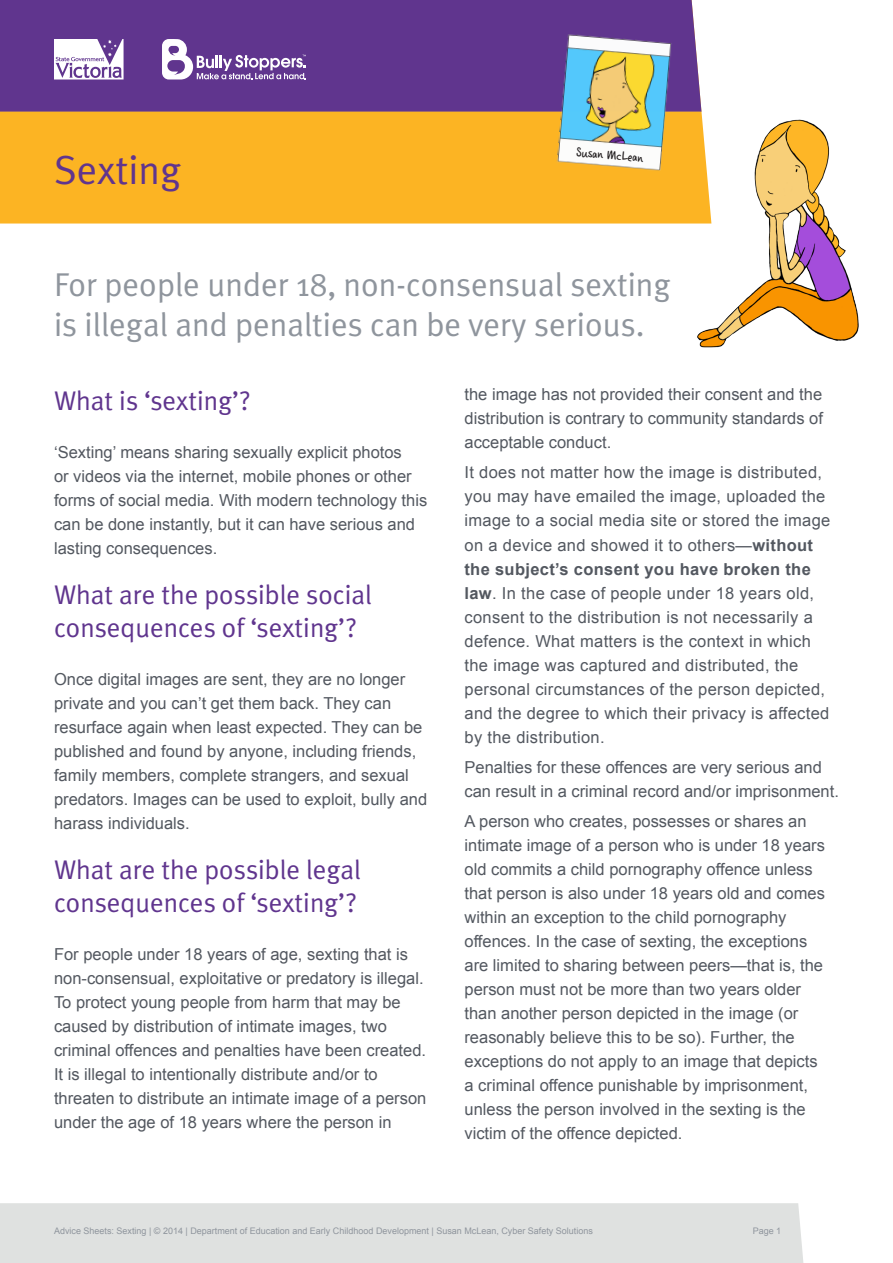
<style>
.page{position:relative;width:893px;height:1263px;background:#fff}
.page>*{position:absolute;margin:0;border:0;box-sizing:border-box;transform-origin:0 0}
.Heading01{font:40.5px "Meta Plus Normal";color:#60358e}
.Introduction{font:33px/39.6px "Meta Plus Normal";color:#8f959d}
.Heading02{font:27px/32.4px "Meta Plus Normal";color:#60358e}
.text_-_body{font:16.5px/24px "Arial";color:#535860}
.text_-_body-2{font:16.5px/24px "Arial";letter-spacing:.02em;color:#535860}
.Heading01-2{font:13.5px "Casino Hand";color:#231f20}
.t1{font:9px "Arial";color:#8f959d}
.s1{font-weight:700}
</style>
<div class="page">
<div style="left:0;top:1203px;width:804px;height:60px;background:#dfe1e0"></div>
<div style="left:0;top:0;width:693px;height:112px;background:#60358e"></div>
<div style="left:0;top:112px;width:587px;height:112px;background:#fcb423"></div>
<svg style="left:54px;top:39px;width:70px;height:41px"></svg>
<svg style="left:162px;top:39px;width:144px;height:40px"></svg>
<img style="left:587px;top:10px;width:272px;height:338px">
<img style="left:556px;top:34px;width:117px;height:142px">
<p class="Heading01" style="left:54px;top:147px;width:129px">Sexting</p>
<p class="Heading01-2" style="left:577px;top:144px;width:69px;rotate:5deg">Susan McLean</p>
<p class="Introduction" style="left:54px;top:264px;width:618px">For people under 18, non-consensual sexting is illegal and penalties can be very serious.</p>
<p class="Heading02" style="left:54px;top:384px;width:198px">What is ‘sexting’?</p>
<p class="text_-_body" style="left:54px;top:440px;width:375px">‘Sexting’ means sharing sexually explicit photos<br>or videos via the internet, mobile phones or other forms of social media. With modern technology this can be done instantly, but it can have serious and lasting consequences.</p>
<p class="Heading02" style="left:54px;top:578px;width:319px">What are the possible social consequences of ‘sexting’?</p>
<p class="text_-_body" style="left:54px;top:667px;width:375px">Once digital images are sent, they are no longer private and you can’t get them back. They can resurface again when least expected. They can be published and found by anyone, including friends, family members, complete strangers, and sexual predators. Images can be used to exploit, bully and harass individuals.</p>
<p class="Heading02" style="left:54px;top:853px;width:308px">What are the possible legal consequences of ‘sexting’?</p>
<p class="text_-_body" style="left:54px;top:942px;width:374px">For people under 18 years of age, sexting that is non-consensual, exploitative or predatory is illegal.<br>To protect young people from harm that may be caused by distribution of intimate images, two criminal offences and penalties have been created.<br>It is illegal to intentionally distribute and/or to threaten to distribute an intimate image of a person under the age of 18 years where the person in</p>
<p class="text_-_body" style="left:464px;top:383px;width:360px;text-align:justify">the image has not provided their consent and the distribution is contrary to community standards of acceptable conduct.</p>
<p class="text_-_body-2" style="left:464px;top:461px;width:367px">It does not matter how the image is distributed, you may have emailed the image, uploaded the image to a social media site or stored the image on a device and showed it to others—<span class="s1">without the subject’s consent you have broken the law</span>. In the case of people under 18 years old, consent to the distribution is not necessarily a defence. What matters is the context in which the image was captured and distributed, the personal circumstances of the person depicted, and the degree to which their privacy is affected by the distribution.</p>
<p class="text_-_body" style="left:464px;top:755px;width:376px">Penalties for these offences are very serious and can result in a criminal record and/or imprisonment.</p>
<p class="text_-_body" style="left:464px;top:809px;width:362px">A person who creates, possesses or shares an intimate image of a person who is under 18 years old commits a child pornography offence unless that person is also under 18 years old and comes within an exception to the child pornography offences. In the case of sexting, the exceptions are limited to sharing between peers—that is, the person must not be more than two years older than another person depicted in the image (or reasonably believe this to be so). Further, the exceptions do not apply to an image that depicts a criminal offence punishable by imprisonment, unless the person involved in the sexting is the victim of the offence depicted.</p>
<p class="t1" style="left:54px;top:1224px;width:540px">Advice Sheets: Sexting | © 2014 | Department of Education and Early Childhood Development | Susan McLean, Cyber Safety Solutions</p>
<p class="t1" style="left:753px;top:1224px;width:30px">Page 1</p>
</div>
